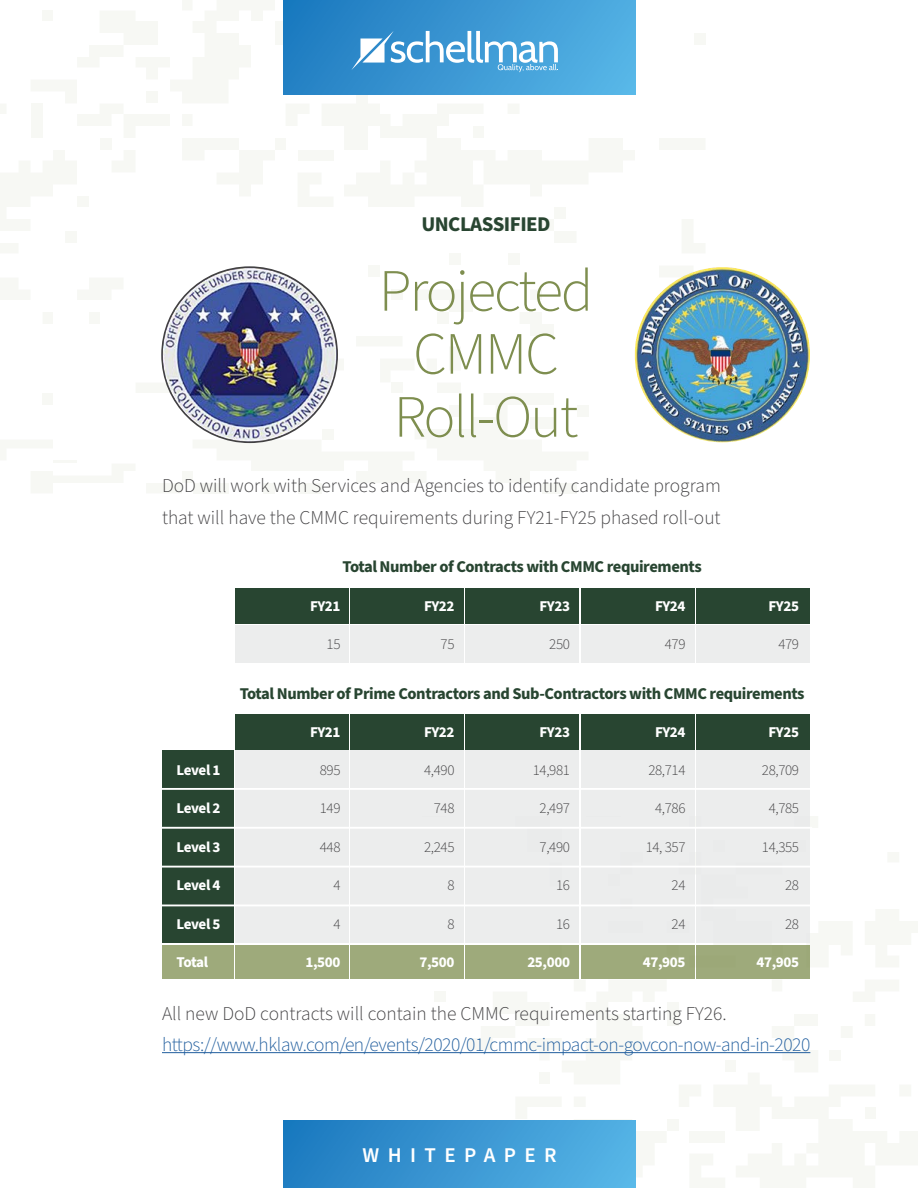
<style>
.page{position:relative;width:918px;height:1188px;background:#fff}
.page>*{position:absolute;margin:0;border:0;box-sizing:border-box;transform-origin:0 0}
.t1{font:300 60px/63px "Source Sans Pro";letter-spacing:-.035em;color:#7e8e4f;text-align:center}
.t2{font:700 21px "Source Sans Pro";letter-spacing:-.025em;color:#284531}
.t3{font:600 21px "Source Sans Pro";letter-spacing:.4em;color:#fff}
.t4{font:300 19.5px/31.5px "Source Sans Pro";color:#414042}
.t5{font:300 19.5px "Source Sans Pro";letter-spacing:-.025em;color:#215e9e}
.t6{font:700 16.5px "Source Sans Pro";letter-spacing:-.025em;color:#284531}
.t7{font:700 15px "Source Sans Pro";letter-spacing:-.025em;color:#fff}
.t8{font:300 15px "Source Sans Pro";letter-spacing:-.025em;color:#414042}
</style>
<div class="page">
<svg style="left:660px;top:266px;width:33px;height:12px"></svg>
<div style="left:449px;top:254px;width:12px;height:12px;background:#f7f8f4"></div>
<svg style="left:682px;top:219px;width:23px;height:34px"></svg>
<svg style="left:496px;top:219px;width:34px;height:12px"></svg>
<div style="left:368px;top:266px;width:12px;height:12px;background:#f7f8f4"></div>
<div style="left:554px;top:207px;width:12px;height:12px;background:#f7f8f4"></div>
<svg style="left:78px;top:278px;width:45px;height:22px"></svg>
<svg style="left:0;top:278px;width:30px;height:22px"></svg>
<svg style="left:555px;top:231px;width:21px;height:12px"></svg>
<div style="left:542px;top:219px;width:12px;height:12px;background:#f7f8f4"></div>
<div style="left:508px;top:254px;width:12px;height:12px;background:#f7f8f4"></div>
<div style="left:89px;top:312px;width:11px;height:12px;background:#f7f8f4"></div>
<div style="left:275px;top:138px;width:11px;height:12px;background:#f7f8f4"></div>
<svg style="left:660px;top:138px;width:45px;height:12px"></svg>
<svg style="left:275px;top:21px;width:9px;height:24px"></svg>
<svg style="left:43px;top:312px;width:10px;height:12px"></svg>
<svg style="left:193px;top:289px;width:396px;height:194px"></svg>
<div style="left:694px;top:33px;width:12px;height:12px;background:#f7f8f4"></div>
<div style="left:193px;top:483px;width:36px;height:11px;background:#f7f8f4"></div>
<div style="left:542px;top:483px;width:35px;height:11px;background:#f7f8f4"></div>
<div style="left:298px;top:483px;width:24px;height:11px;background:#f7f8f4"></div>
<div style="left:263px;top:483px;width:12px;height:11px;background:#f7f8f4"></div>
<div style="left:182px;top:471px;width:11px;height:12px;background:#f7f8f4"></div>
<svg style="left:0;top:371px;width:182px;height:122px"></svg>
<svg style="left:0;top:0;width:275px;height:253px"></svg>
<svg style="left:807px;top:921px;width:45px;height:46px"></svg>
<svg style="left:810px;top:816px;width:8px;height:12px"></svg>
<div style="left:667px;top:1119px;width:12px;height:12px;background:#f7f8f4"></div>
<svg style="left:574px;top:1119px;width:92px;height:58px"></svg>
<svg style="left:574px;top:1097px;width:11px;height:10px"></svg>
<svg style="left:516px;top:1097px;width:45px;height:22px"></svg>
<div style="left:667px;top:1002px;width:12px;height:24px;background:#f7f8f4"></div>
<div style="left:434px;top:992px;width:12px;height:10px;background:#f7f8f4"></div>
<svg style="left:695px;top:816px;width:2px;height:11px"></svg>
<svg style="left:469px;top:980px;width:198px;height:104px"></svg>
<svg style="left:772px;top:980px;width:10px;height:11px"></svg>
<svg style="left:679px;top:1014px;width:239px;height:174px"></svg>
<svg style="left:853px;top:980px;width:46px;height:22px"></svg>
<div style="left:794px;top:1014px;width:24px;height:12px;background:#f7f8f4"></div>
<svg style="left:695px;top:852px;width:76px;height:116px"></svg>
<svg style="left:865px;top:852px;width:53px;height:115px"></svg>
<div style="left:162px;top:751px;width:71px;height:192px;background:#284531"></div>
<div style="left:162px;top:945px;width:71px;height:34px;background:#9eaa7b"></div>
<div style="left:235px;top:751px;width:113px;height:192px;background:#e6e7e8"></div>
<div style="left:235px;top:945px;width:113px;height:34px;background:#9eaa7b"></div>
<div style="left:350px;top:751px;width:114px;height:192px;background:#e6e7e8"></div>
<div style="left:350px;top:945px;width:114px;height:34px;background:#9eaa7b"></div>
<div style="left:466px;top:751px;width:113px;height:192px;background:#e6e7e8"></div>
<div style="left:466px;top:945px;width:113px;height:34px;background:#9eaa7b"></div>
<div style="left:581px;top:751px;width:114px;height:192px;background:#e6e7e8"></div>
<div style="left:581px;top:945px;width:114px;height:34px;background:#9eaa7b"></div>
<div style="left:697px;top:751px;width:113px;height:192px;background:#e6e7e8"></div>
<div style="left:697px;top:945px;width:113px;height:34px;background:#9eaa7b"></div>
<div style="left:235px;top:714px;width:113px;height:35px;background:#284531"></div>
<div style="left:350px;top:714px;width:114px;height:35px;background:#284531"></div>
<div style="left:466px;top:714px;width:113px;height:35px;background:#284531"></div>
<div style="left:581px;top:714px;width:114px;height:35px;background:#284531"></div>
<div style="left:697px;top:714px;width:113px;height:35px;background:#284531"></div>
<div style="left:284px;top:1120px;width:352px;height:68px;background:linear-gradient(to right,#1e7abf,#57b4e6)"></div>
<div style="left:284px;top:0;width:352px;height:94px;background:linear-gradient(to right,#1b78be,#53afe3)"></div>
<svg style="left:286px;top:31px;width:349px;height:176px"></svg>
<div style="left:235px;top:625px;width:113px;height:37px;background:#e6e7e8"></div>
<div style="left:350px;top:625px;width:114px;height:37px;background:#e6e7e8"></div>
<div style="left:466px;top:625px;width:113px;height:37px;background:#e6e7e8"></div>
<div style="left:581px;top:625px;width:114px;height:37px;background:#e6e7e8"></div>
<div style="left:697px;top:625px;width:113px;height:37px;background:#e6e7e8"></div>
<div style="left:235px;top:588px;width:113px;height:36px;background:#284531"></div>
<div style="left:350px;top:588px;width:114px;height:36px;background:#284531"></div>
<div style="left:466px;top:588px;width:113px;height:36px;background:#284531"></div>
<div style="left:581px;top:588px;width:114px;height:36px;background:#284531"></div>
<div style="left:697px;top:588px;width:113px;height:36px;background:#284531"></div>
<hr style="left:158px;top:788px;width:654px;height:2px;background:#fff">
<hr style="left:158px;top:827px;width:654px;height:2px;background:#fff">
<hr style="left:158px;top:866px;width:654px;height:2px;background:#fff">
<hr style="left:158px;top:905px;width:654px;height:1px;background:#fff">
<hr style="left:162px;top:1052px;width:648px;height:1px;background:#215e9e">
<img style="left:162px;top:267px;width:175px;height:175px;border-radius:88px">
<img style="left:635px;top:267px;width:175px;height:175px;border-radius:88px">
<p class="t2" style="left:421px;top:210px;width:131px">UNCLASSIFIED</p>
<h1 class="t1" style="left:379px;top:261px;width:216px">Projected<br>CMMC<br>Roll-Out</h1>
<p class="t4" style="left:162px;top:471px;width:560px">DoD will work with Services and Agencies to identify candidate program that will have the CMMC requirements during FY21-FY25 phased roll-out</p>
<p class="t6" style="left:343px;top:556px;width:361px">Total Number of Contracts with CMMC requirements</p>
<p class="t7" style="left:310px;top:596px;width:32px">FY21</p>
<p class="t7" style="left:424px;top:596px;width:32px">FY22</p>
<p class="t7" style="left:540px;top:596px;width:32px">FY23</p>
<p class="t7" style="left:655px;top:596px;width:32px">FY24</p>
<p class="t7" style="left:769px;top:596px;width:32px">FY25</p>
<p class="t8" style="left:327px;top:634px;width:15px">15</p>
<p class="t8" style="left:441px;top:634px;width:15px">75</p>
<p class="t8" style="left:549px;top:634px;width:22px">250</p>
<p class="t8" style="left:665px;top:634px;width:22px">479</p>
<p class="t8" style="left:778px;top:634px;width:22px">479</p>
<p class="t6" style="left:240px;top:683px;width:566px">Total Number of Prime Contractors and Sub-Contractors with CMMC requirements</p>
<p class="t7" style="left:310px;top:722px;width:32px">FY21</p>
<p class="t7" style="left:424px;top:722px;width:32px">FY22</p>
<p class="t7" style="left:540px;top:722px;width:32px">FY23</p>
<p class="t7" style="left:655px;top:722px;width:32px">FY24</p>
<p class="t7" style="left:769px;top:722px;width:32px">FY25</p>
<p class="t7" style="left:177px;top:760px;width:45px">Level 1</p>
<p class="t8" style="left:320px;top:760px;width:22px">895</p>
<p class="t8" style="left:424px;top:760px;width:32px">4,490</p>
<p class="t8" style="left:533px;top:760px;width:39px">14,981</p>
<p class="t8" style="left:648px;top:760px;width:39px">28,714</p>
<p class="t8" style="left:762px;top:760px;width:39px">28,709</p>
<p class="t7" style="left:177px;top:798px;width:45px">Level 2</p>
<p class="t8" style="left:320px;top:798px;width:22px">149</p>
<p class="t8" style="left:434px;top:798px;width:22px">748</p>
<p class="t8" style="left:540px;top:798px;width:32px">2,497</p>
<p class="t8" style="left:655px;top:798px;width:32px">4,786</p>
<p class="t8" style="left:769px;top:798px;width:32px">4,785</p>
<p class="t7" style="left:177px;top:837px;width:45px">Level 3</p>
<p class="t8" style="left:320px;top:837px;width:22px">448</p>
<p class="t8" style="left:424px;top:837px;width:32px">2,245</p>
<p class="t8" style="left:540px;top:837px;width:32px">7,490</p>
<p class="t8" style="left:646px;top:837px;width:41px">14, 357</p>
<p class="t8" style="left:762px;top:837px;width:39px">14,355</p>
<p class="t7" style="left:177px;top:875px;width:45px">Level 4</p>
<p class="t8" style="left:333px;top:875px;width:9px">4</p>
<p class="t8" style="left:447px;top:875px;width:9px">8</p>
<p class="t8" style="left:556px;top:875px;width:15px">16</p>
<p class="t8" style="left:672px;top:875px;width:15px">24</p>
<p class="t8" style="left:785px;top:875px;width:15px">28</p>
<p class="t7" style="left:177px;top:913px;width:45px">Level 5</p>
<p class="t8" style="left:333px;top:914px;width:9px">4</p>
<p class="t8" style="left:447px;top:914px;width:9px">8</p>
<p class="t8" style="left:556px;top:914px;width:15px">16</p>
<p class="t8" style="left:672px;top:914px;width:15px">24</p>
<p class="t8" style="left:785px;top:914px;width:15px">28</p>
<p class="t7" style="left:177px;top:952px;width:33px">Total</p>
<p class="t7" style="left:305px;top:952px;width:37px">1,500</p>
<p class="t7" style="left:419px;top:952px;width:37px">7,500</p>
<p class="t7" style="left:527px;top:952px;width:44px">25,000</p>
<p class="t7" style="left:643px;top:952px;width:44px">47,905</p>
<p class="t7" style="left:757px;top:952px;width:44px">47,905</p>
<p class="t4" style="left:162px;top:998px;width:566px">All new DoD contracts will contain the CMMC requirements starting FY26.</p>
<p class="t5" style="left:162px;top:1032px;width:650px">https://www.hklaw.com/en/events/2020/01/cmmc-impact-on-govcon-now-and-in-2020</p>
<p class="t3" style="left:363px;top:1141px;width:196px">WHITEPAPER</p>
</div>
